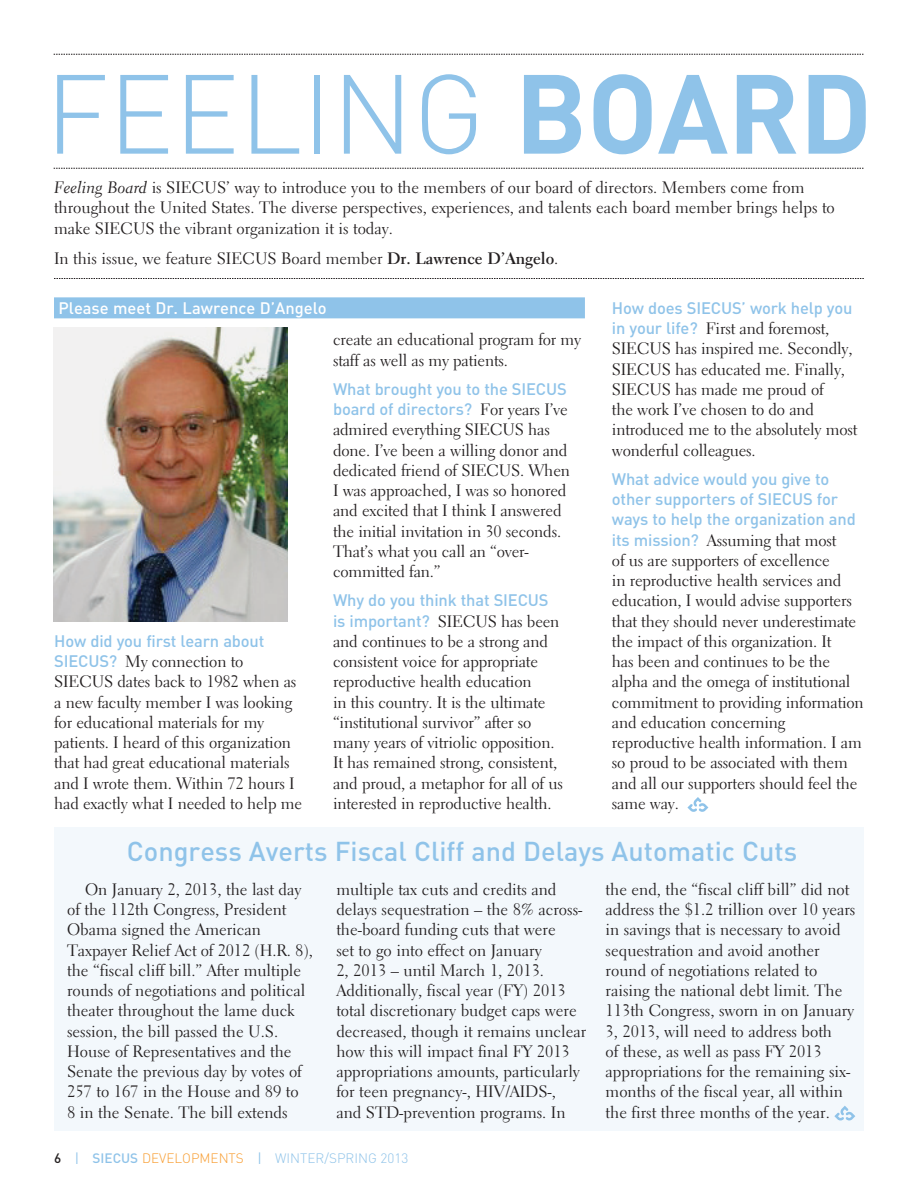
<style>
.page{position:relative;width:918px;height:1188px;background:#fff}
.page>*{position:absolute;margin:0;border:0;box-sizing:border-box;transform-origin:0 0}
.t1{font:300 110.55px "DIN";letter-spacing:-.005em;color:#8fc3e9}
.Head{font:500 27px "DIN";color:#8fc3e9}
.T1{font:16.5px/20.2px "Electra LH";letter-spacing:-.01em;color:#231f20}
.T1-2{font:500 16.5px "DIN";color:#fff}
.t2{font:300 13.5px "DIN";color:#8fc3e9}
.s1{font-weight:700}
.s2{font-family:"Electra LH Cursive"}
.s3{font-family:"DIN";font-weight:500;color:#8fc3e9}
.s4{font-weight:500;color:#231f20}
.s5{font-weight:400}
.s6{font-weight:500}
.s7{color:#f89d31}
</style>
<div class="page">
<svg style="left:54px;top:54px;width:810px;height:1px"></svg>
<svg style="left:54px;top:168px;width:810px;height:1px"></svg>
<svg style="left:54px;top:278px;width:810px;height:1px"></svg>
<svg style="left:687px;top:797px;width:21px;height:15px"></svg>
<img style="left:54px;top:328px;width:233px;height:294px">
<div style="left:54px;top:827px;width:810px;height:304px;background:#f3f8fc"></div>
<svg style="left:834px;top:1106px;width:21px;height:15px"></svg>
<div style="left:54px;top:297px;width:531px;height:21px;background:#8fc3e9"></div>
<p class="t1" style="left:45px;top:46px;width:829px">FEELING <span class="s1">BOARD</span></p>
<p class="T1" style="left:54px;top:177px;width:782px"><span class="s2">Feeling Board</span> is SIECUS’ way to introduce you to the members of our board of directors. Members come from throughout the United States. The diverse perspectives, experiences, and talents each board member brings helps to make SIECUS the vibrant organization it is today.</p>
<p class="T1" style="left:54px;top:248px;width:506px">In this issue, we feature SIECUS Board member <span class="s1">Dr. Lawrence D’Angelo</span>.</p>
<p class="T1" style="left:612px;top:298px;width:247px"><span class="s3">How does SIECUS’ work help you in your life?</span> First and foremost,<br>SIECUS has inspired me. Secondly,<br>SIECUS has educated me. Finally,<br>SIECUS has made me proud of<br>the work I’ve chosen to do and introduced me to the absolutely most wonderful colleagues.</p>
<p class="T1" style="left:612px;top:469px;width:253px"><span class="s3">What advice would you give to other supporters of SIECUS for ways to help the organization and its mission?</span> Assuming that most<br>of us are supporters of excellence<br>in reproductive health services and education, I would advise supporters that they should never underestimate the impact of this organization. It<br>has been and continues to be the alpha and the omega of institutional commitment to providing information and education concerning reproductive health information. I am so proud to be associated with them and all our supporters should feel the same way.</p>
<p class="Head" style="left:127px;top:834px;width:672px">Congress Averts Fiscal Cliff and Delays Automatic Cuts</p>
<p class="T1" style="left:67px;top:879px;width:247px;text-indent:18px">On January 2, 2013, the last day of the 112th Congress, President Obama signed the American Taxpayer Relief Act of 2012 (H.R. 8), the “fiscal cliff bill.” After multiple rounds of negotiations and political theater throughout the lame duck session, the bill passed the U.S.<br>House of Representatives and the Senate the previous day by votes of 257 to 167 in the House and 89 to<br>8 in the Senate. The bill extends</p>
<p class="T1" style="left:336px;top:879px;width:251px">multiple tax cuts and credits and delays sequestration – the 8% across&shy;the-board funding cuts that were<br>set to go into effect on January<br>2, 2013 – until March 1, 2013.<br>Additionally, fiscal year (FY) 2013 total discretionary budget caps were decreased, though it remains unclear how this will impact final FY 2013 appropriations amounts, particularly for teen pregnancy-, HIV/AIDS-,<br>and STD-prevention programs. In</p>
<p class="T1" style="left:606px;top:879px;width:251px">the end, the “fiscal cliff bill” did not address the $1.2 trillion over 10 years in savings that is necessary to avoid sequestration and avoid another round of negotiations related to raising the national debt limit. The 113th Congress, sworn in on January 3, 2013, will need to address both<br>of these, as well as pass FY 2013 appropriations for the remaining six&shy;months of the fiscal year, all within the first three months of the year.</p>
<p class="T1-2" style="left:58px;top:297px;width:270px">Please meet Dr. Lawrence D’Angelo</p>
<p class="T1" style="left:333px;top:330px;width:250px">create an educational program for my staff as well as my patients.</p>
<p class="T1" style="left:333px;top:379px;width:238px"><span class="s3">What brought you to the SIECUS board of directors?</span> For years I’ve admired everything SIECUS has done. I’ve been a willing donor and dedicated friend of SIECUS. When<br>I was approached, I was so honored and excited that I think I answered the initial invitation in 30 seconds.<br>That’s what you call an “over&shy;committed fan.”</p>
<p class="T1" style="left:333px;top:591px;width:231px"><span class="s3">Why do you think that SIECUS is important?</span> SIECUS has been and continues to be a strong and consistent voice for appropriate reproductive health education<br>in this country. It is the ultimate “institutional survivor” after so many years of vitriolic opposition.<br>It has remained strong, consistent, and proud, a metaphor for all of us interested in reproductive health.</p>
<p class="T1" style="left:54px;top:631px;width:249px"><span class="s3">How did you first learn about<br>SIECUS?</span> My connection to<br>SIECUS dates back to 1982 when as a new faculty member I was looking for educational materials for my patients. I heard of this organization that had great educational materials and I wrote them. Within 72 hours I had exactly what I needed to help me</p>
<p class="t2" style="left:54px;top:1150px;width:356px"><span class="s4">6</span> <span class="s5">|</span> <span class="s6">SIECUS</span> <span class="s7">DEVELOPMENTS</span> <span class="s5">|</span> WINTER/SPRING 2013</p>
</div>
